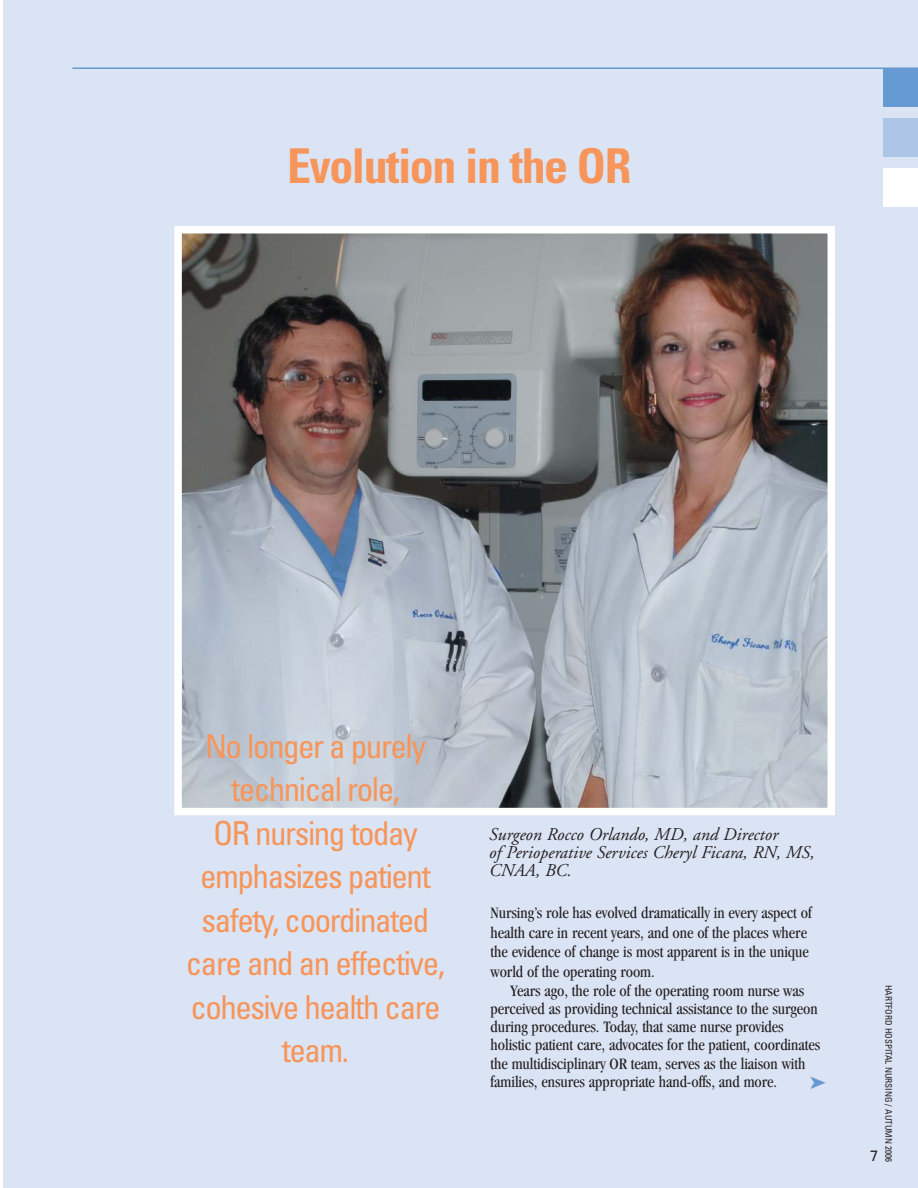
<style>
.page{position:relative;width:918px;height:1188px;background:#fff}
.page>*{position:absolute;margin:0;border:0;box-sizing:border-box;transform-origin:0 0}
.t1{font:700 condensed 48px "Univers";letter-spacing:-.03em;color:#f7955a}
.t2{font:condensed 33px/43.5px "Univers";letter-spacing:-.045em;color:#f7955a;text-align:center}
.t3{font:italic 18px/18px "Adobe Garamond";color:#231f20}
.t4{font:condensed 16.5px/18.3px "Garamond";letter-spacing:-.005em;color:#231f20}
.t5{font:15px "Univers";color:#231f20}
.t6{font:condensed 9px "Univers";color:#231f20}
</style>
<div class="page">
<div style="left:4px;top:0;width:914px;height:1188px;background:#dbe4f4"></div>
<hr style="left:72px;top:68px;width:846px;height:1px;background:#659ad2">
<div style="left:883px;top:68px;width:35px;height:39px;background:#659ad2"></div>
<div style="left:883px;top:118px;width:35px;height:39px;background:#adc5e7"></div>
<div style="left:883px;top:168px;width:35px;height:39px;background:#fff"></div>
<img style="left:183px;top:235px;width:643px;height:571px">
<div style="left:174px;top:226px;width:661px;height:589px;border:8px solid #fff"></div>
<h1 class="t1" style="left:287px;top:148px;width:346px">Evolution in the OR</h1>
<h2 class="t2" style="left:186px;top:727px;width:261px">No longer a purely technical role,<br>OR nursing today emphasizes patient safety, coordinated care and an effective, cohesive health care team.</h2>
<p class="t3" style="left:489px;top:827px;width:327px">Surgeon Rocco Orlando, MD, and Director<br>of Perioperative Services Cheryl Ficara, RN, MS,<br>CNAA, BC.</p>
<p class="t4" style="left:491px;top:904px;width:323px;line-height:19.8px">Nursing’s role has evolved dramatically in every aspect of health care in recent years, and one of the places where the evidence of change is most apparent is in the unique world of the operating room.</p>
<p class="t4" style="left:491px;top:982px;width:331px;text-indent:20px">Years ago, the role of the operating room nurse was perceived as providing technical assistance to the surgeon during procedures. Today, that same nurse provides holistic patient care, advocates for the patient, coordinates the multidisciplinary OR team, serves as the liaison with families, ensures appropriate hand-offs, and more.</p>
<p class="t6" style="left:892px;top:985px;width:178px;rotate:90deg">HARTFORD HOSPITAL NURSING / AUTUMN 2006</p>
<p class="t5" style="left:870px;top:1150px;width:10px">7</p>
</div>
